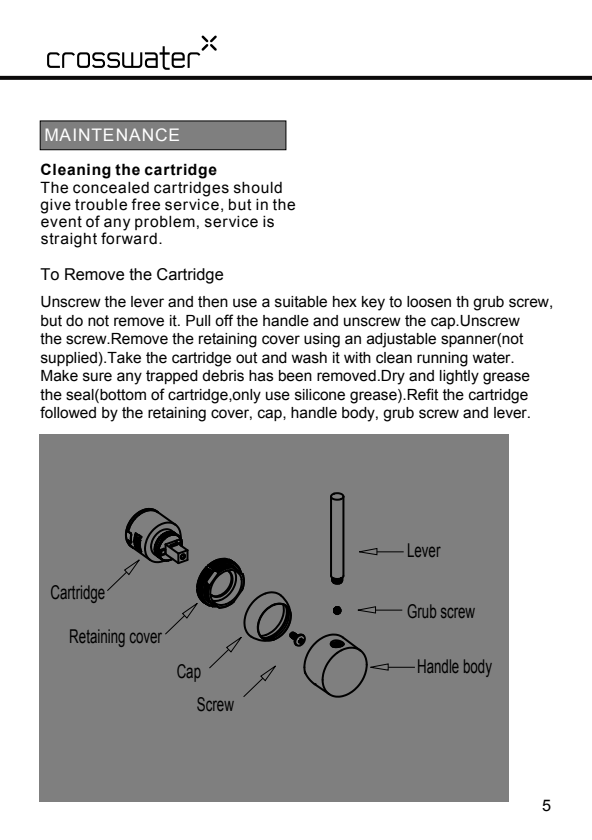
<style>
.page{position:relative;width:592px;height:840px;background:#fff}
.page>*{position:absolute;margin:0;border:0;box-sizing:border-box;transform-origin:0 0}
.t1{font:19.2px "Arial";color:#000;scale:.7 1}
.t2{font:17.2px "Arial";letter-spacing:.055em;color:#fff}
.t3{font:16.4px "Arial";color:#000}
.t4{font:16px "Arial";color:#000}
.t5{font:15.6px/18.4px "Arial";color:#000}
.t6{font:15.6px/17.2px "Arial";letter-spacing:.05em;color:#000}
.t7{font:700 15.6px "Arial";letter-spacing:.05em;color:#000}
</style>
<div class="page">
<div style="left:40px;top:120px;width:246px;height:30px;background:#7f7f7f;border:1px solid #000"></div>
<svg style="left:47px;top:35px;width:170px;height:35px"></svg>
<svg style="left:0;top:76px;width:592px;height:4px;background:#141313"></svg>
<div style="left:39px;top:434px;width:469px;height:367px;background:#7f7f7f"></div>
<svg style="left:107px;top:492px;width:308px;height:206px"></svg>
<p class="t2" style="left:44px;top:124px;width:137px">MAINTENANCE</p>
<p class="t7" style="left:41px;top:160px;width:178px">Cleaning the cartridge</p>
<p class="t6" style="left:41px;top:179px;width:257px">The concealed cartridges should give trouble free service, but in the event of any problem, service is straight forward.</p>
<p class="t3" style="left:40px;top:264px;width:185px">To Remove the Cartridge</p>
<p class="t5" style="left:41px;top:293px;width:514px">Unscrew the lever and then use a suitable hex key to loosen th grub screw, but do not remove it. Pull off the handle and unscrew the cap.Unscrew<br>the screw.Remove the retaining cover using an adjustable spanner(not supplied).Take the cartridge out and wash it with clean running water.<br>Make sure any trapped debris has been removed.Dry and lightly grease the seal(bottom of cartridge,only use silicone grease).Refit the cartridge followed by the retaining cover, cap, handle body, grub screw and lever.</p>
<p class="t1" style="left:50px;top:580px;width:80px">Cartridge</p>
<p class="t1" style="left:69px;top:624px;width:134px">Retaining cover</p>
<p class="t1" style="left:177px;top:659px;width:36px">Cap</p>
<p class="t1" style="left:197px;top:692px;width:54px">Screw</p>
<p class="t1" style="left:407px;top:538px;width:49px">Lever</p>
<p class="t1" style="left:407px;top:599px;width:99px">Grub screw</p>
<p class="t1" style="left:417px;top:654px;width:108px">Handle body</p>
<p class="t4" style="left:542px;top:795px;width:11px">5</p>
</div>
